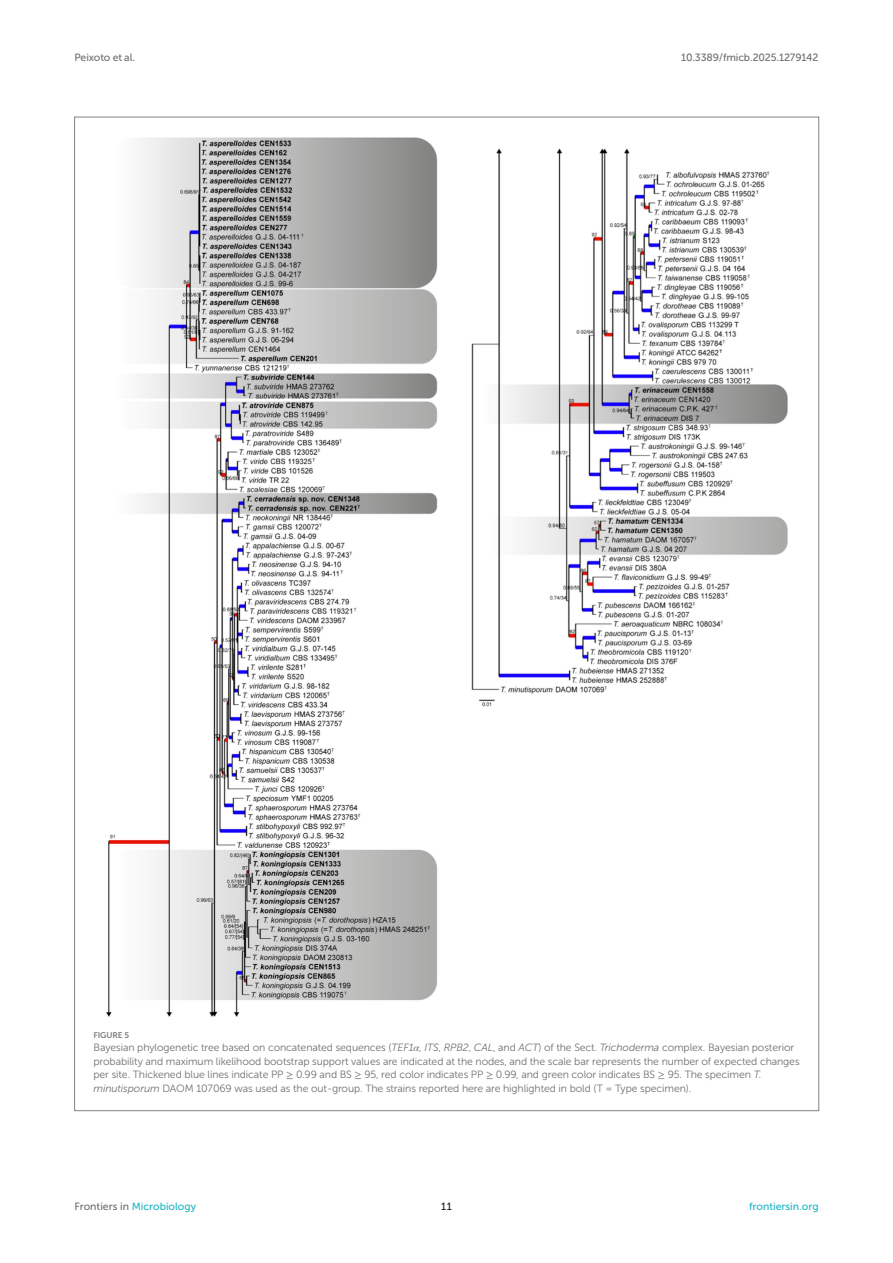
<style>
.page{position:relative;width:893px;height:1263px;background:#fff}
.page>*{position:absolute;margin:0;border:0;box-sizing:border-box;transform-origin:0 0}
.FIG_LEG{font:10.5px/13.5px "Museo Sans 300";letter-spacing:-.01em;color:#706f70}
.t1{font:10.5px "Museo Sans 500";letter-spacing:-.015em;color:#706f70}
.t2{font:10.5px "Museo Sans 500";color:#1db5c3}
.t3{font:10.5px "Museo Sans 500";color:#1b1c1b}
.FIG_HD{font:8.25px "Museo Sans 700";letter-spacing:-.01em;color:#7e7f7f}
.s1{font-style:italic}
.s2{font-family:"STIX General";font-style:italic}
.s3{font-family:"STIX General"}
.s4{color:#706f70}
</style>
<div class="page">
<img style="left:106px;top:137px;width:682px;height:880px">
<p class="t1" style="left:74px;top:51px;width:62px">Peixoto et al.</p>
<p class="t1" style="left:681px;top:51px;width:139px">10.3389/fmicb.2025.1279142</p>
<p class="FIG_HD" style="left:94px;top:1030px;width:37px">FIGURE 5</p>
<p class="FIG_LEG" style="left:94px;top:1041px;width:708px">Bayesian phylogenetic tree based on concatenated sequences (<span class="s1">TEF1</span><span class="s2">α</span>, <span class="s1">ITS</span>, <span class="s1">RPB2</span>, <span class="s1">CAL</span>, and <span class="s1">ACT</span>) of the Sect. <span class="s1">Trichoderma</span> complex. Bayesian posterior probability and maximum likelihood bootstrap support values are indicated at the nodes, and the scale bar represents the number of expected changes per site. Thickened blue lines indicate PP <span class="s3">≥</span> 0.99 and BS <span class="s3">≥</span> 95, red color indicates PP <span class="s3">≥</span> 0.99, and green color indicates BS <span class="s3">≥</span> 95. The specimen <span class="s1">T. minutisporum</span> DAOM 107069 was used as the out-group. The strains reported here are highlighted in bold (T = Type specimen).</p>
<p class="t2" style="left:74px;top:1200px;width:123px"><span class="s4">Frontiers in</span> Microbiology</p>
<p class="t3" style="left:441px;top:1200px;width:12px">11</p>
<p class="t2" style="left:749px;top:1200px;width:71px">frontiersin.org</p>
</div>
